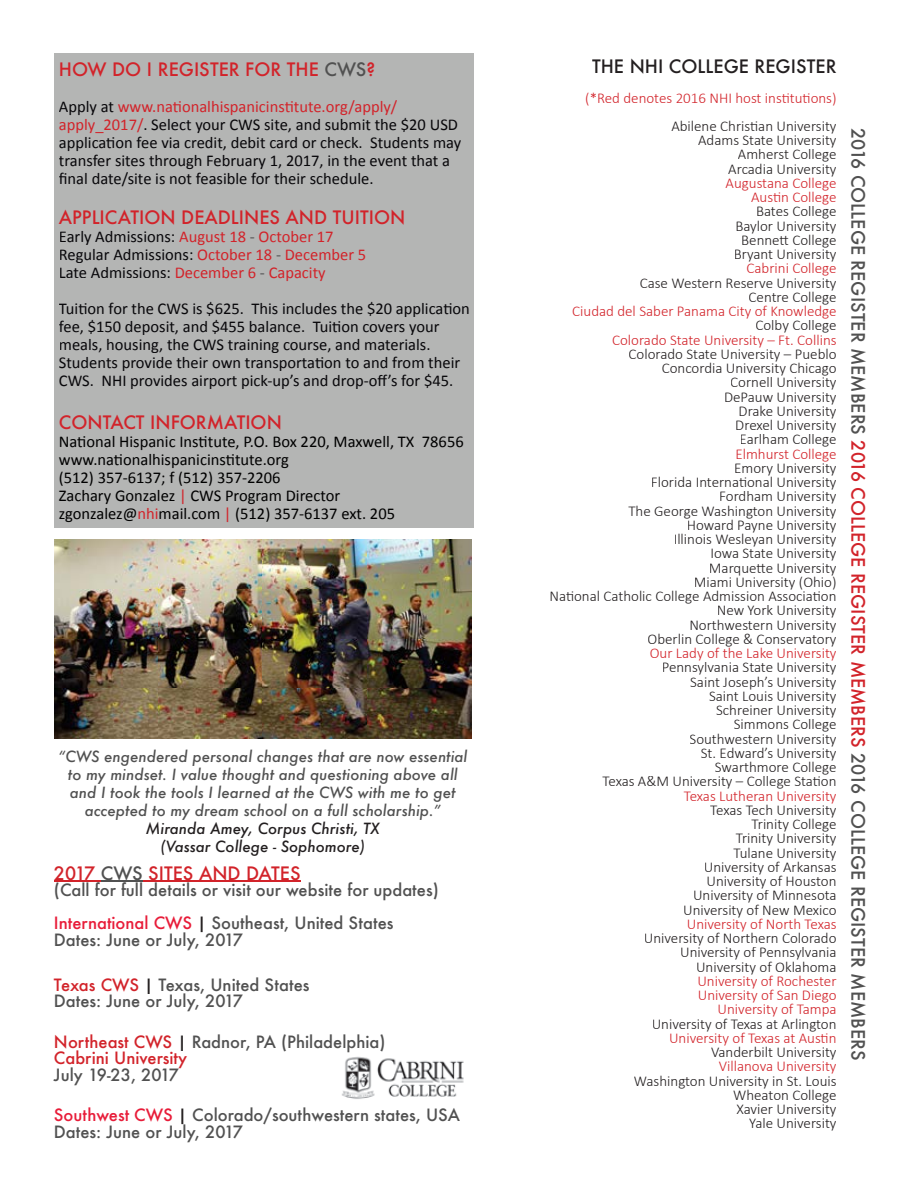
<style>
.page{position:relative;width:918px;height:1188px;background:#fff}
.page>*{position:absolute;margin:0;border:0;box-sizing:border-box;transform-origin:0 0}
.t1{font:500 18px "Futura";color:#d2232a}
.t2{font:500 18px "Futura";color:#515151}
.t3{font:500 18px "Futura";color:#231f20}
.t4{font:16.5px/18px "Calibri";color:#08070a}
.t5{font:500 16.5px/16.5px "Futura";color:#515151}
.t6{font:16.5px/18px "Calibri";color:#000}
.t7{font:16.5px/18px "Calibri";color:#d2232a}
.t8{font:500 16.5px/16.5px "Futura";color:#d2232a}
.t9{font:300 15px/14.2px "Calibri";color:#231f20;text-align:right}
.t10{font:300 15px/14.2px "Calibri";color:#d2232a;text-align:right}
.t11{font:italic 500 15px/18px "Futura";color:#515151;text-align:center}
.t12{font:italic 500 15px/18px "Futura";color:#231f20;text-align:center}
.s1{color:#515151}
.s2{color:#d2232a}
.s3{color:#08070a}
.s4{color:#e81c39}
.s5{color:#231f20}
</style>
<div class="page">
<img style="left:342px;top:1057px;width:122px;height:42px">
<div style="left:54px;top:53px;width:420px;height:474px;background:#b4b5b4"></div>
<img style="left:54px;top:539px;width:418px;height:200px">
<hr style="left:54px;top:881px;width:47px;height:1px;background:#d2232a">
<hr style="left:101px;top:881px;width:42px;height:1px;background:#515151">
<hr style="left:143px;top:881px;width:158px;height:1px;background:#d2232a">
<p class="t1" style="left:59px;top:57px;width:318px">HOW DO I REGISTER FOR THE <span class="s1">CWS</span>?</p>
<p class="t4" style="left:59px;top:98px;width:404px">Apply at <span class="s2">www.nationalhispanicinstitute.org/apply/ apply_2017/</span>. Select your CWS site, and submit the $20 USD application fee via credit, debit card or check. Students may transfer sites through February 1, 2017, in the event that a final date/site is not feasible for their schedule.</p>
<p class="t1" style="left:59px;top:205px;width:348px">APPLICATION DEADLINES AND TUITION</p>
<p class="t7" style="left:59px;top:227px;width:309px"><span class="s3">Early Admissions:</span> August 18 <span class="s1">-</span> October 17<br><span class="s3">Regular Admissions:</span> October 18 <span class="s1">-</span> December 5<br><span class="s3">Late Admissions:</span> December 6 <span class="s1">-</span> Capacity</p>
<p class="t4" style="left:59px;top:299px;width:413px">Tuition for the CWS is $625. This includes the $20 application fee, $150 deposit, and $455 balance. Tuition covers your meals, housing, the CWS training course, and materials.<br>Students provide their own transportation to and from their CWS. NHI provides airport pick-up’s and drop-off’s for $45.</p>
<p class="t1" style="left:59px;top:410px;width:225px">CONTACT INFORMATION</p>
<p class="t6" style="left:59px;top:432px;width:406px">National Hispanic Institute, P.O. Box 220, Maxwell, TX 78656 www.nationalhispanicinstitute.org<br>(512) 357-6137; f (512) 357-2206<br>Zachary Gonzalez <span class="s2">|</span> CWS Program Director zgonzalez@<span class="s2">nhi</span>mail.com <span class="s2">|</span> (512) 357-6137 ext. 205</p>
<p class="t11" style="left:58px;top:747px;width:411px">“CWS engendered personal changes that are now essential to my mindset. I value thought and questioning above all and I took the tools I learned at the CWS with me to get accepted to my dream school on a full scholarship.”</p>
<p class="t12" style="left:146px;top:819px;width:235px">Miranda Amey, Corpus Christi, TX (Vassar College - Sophomore)</p>
<p class="t1" style="left:54px;top:861px;width:248px">2017 <span class="s1">CWS</span> SITES AND DATES</p>
<p class="t5" style="left:54px;top:873px;width:386px;line-height:33px">(Call for full details or visit our website for updates)<br><span class="s4">International CWS</span> <span class="s5">|</span> Southeast, United States</p>
<p class="t5" style="left:54px;top:931px;width:191px">Dates: June or July, 2017</p>
<p class="t5" style="left:54px;top:976px;width:257px"><span class="s2">Texas CWS</span> <span class="s5">|</span> Texas, United States<br>Dates: June or July, 2017</p>
<p class="t8" style="left:54px;top:1033px;width:333px">Northeast CWS <span class="s5">|</span> <span class="s1">Radnor, PA (Philadelphia)<br></span>Cabrini University</p>
<p class="t5" style="left:54px;top:1066px;width:127px">July 19-23, 2017</p>
<p class="t5" style="left:54px;top:1107px;width:408px"><span class="s4">Southwest CWS</span> <span class="s5">|</span> Colorado/southwestern states, USA<br>Dates: June or July, 2017</p>
<p class="t3" style="left:592px;top:54px;width:246px">THE NHI COLLEGE REGISTER</p>
<p class="t10" style="left:585px;top:90px;width:253px">(*Red denotes 2016 NHI host institutions)</p>
<p class="t9" style="left:671px;top:118px;width:167px">Abilene Christian University<br>Adams State University<br>Amherst College<br>Arcadia University</p>
<p class="t10" style="left:726px;top:175px;width:112px">Augustana College<br>Austin College</p>
<p class="t9" style="left:734px;top:204px;width:104px">Bates College<br>Baylor University<br>Bennett College<br>Bryant University</p>
<p class="t10" style="left:746px;top:261px;width:92px">Cabrini College</p>
<p class="t9" style="left:640px;top:275px;width:198px">Case Western Reserve University<br>Centre College</p>
<p class="t10" style="left:572px;top:303px;width:266px">Ciudad del Saber Panama City of Knowledge</p>
<p class="t9" style="left:755px;top:318px;width:83px">Colby College</p>
<p class="t10" style="left:612px;top:332px;width:226px">Colorado State University – Ft. Collins</p>
<p class="t9" style="left:629px;top:346px;width:210px">Colorado State University – Pueblo<br>Concordia University Chicago<br>Cornell University<br>DePauw University<br>Drake University<br>Drexel University<br>Earlham College</p>
<p class="t10" style="left:735px;top:446px;width:103px">Elmhurst College</p>
<p class="t9" style="left:550px;top:460px;width:289px">Emory University<br>Florida International University<br>Fordham University<br>The George Washington University<br>Howard Payne University<br>Illinois Wesleyan University<br>Iowa State University<br>Marquette University<br>Miami University (Ohio)<br>National Catholic College Admission Association<br>New York University<br>Northwestern University<br>Oberlin College &amp; Conservatory</p>
<p class="t10" style="left:650px;top:645px;width:188px">Our Lady of the Lake University</p>
<p class="t9" style="left:603px;top:660px;width:235px">Pennsylvania State University<br>Saint Joseph’s University<br>Saint Louis University<br>Schreiner University<br>Simmons College<br>Southwestern University<br>St. Edward’s University<br>Swarthmore College<br>Texas A&amp;M University – College Station</p>
<p class="t10" style="left:684px;top:788px;width:154px">Texas Lutheran University</p>
<p class="t9" style="left:683px;top:802px;width:155px">Texas Tech University<br>Trinity College<br>Trinity University<br>Tulane University<br>University of Arkansas<br>University of Houston<br>University of Minnesota<br>University of New Mexico</p>
<p class="t10" style="left:687px;top:916px;width:151px">University of North Texas</p>
<p class="t9" style="left:644px;top:930px;width:194px">University of Northern Colorado<br>University of Pennsylvania<br>University of Oklahoma</p>
<p class="t10" style="left:697px;top:973px;width:141px">University of Rochester<br>University of San Diego<br>University of Tampa</p>
<p class="t9" style="left:652px;top:1016px;width:186px">University of Texas at Arlington</p>
<p class="t10" style="left:669px;top:1030px;width:169px">University of Texas at Austin</p>
<p class="t9" style="left:711px;top:1044px;width:127px">Vanderbilt University</p>
<p class="t10" style="left:719px;top:1059px;width:119px">Villanova University</p>
<p class="t9" style="left:634px;top:1073px;width:204px">Washington University in St. Louis<br>Wheaton College<br>Xavier University<br>Yale University</p>
<p class="t2" style="left:870px;top:128px;width:934px;rotate:90deg">2016 COLLEGE REGISTER MEMBERS <span class="s2">2016 COLLEGE REGISTER MEMBERS</span> 2016 COLLEGE REGISTER MEMBERS</p>
</div>
